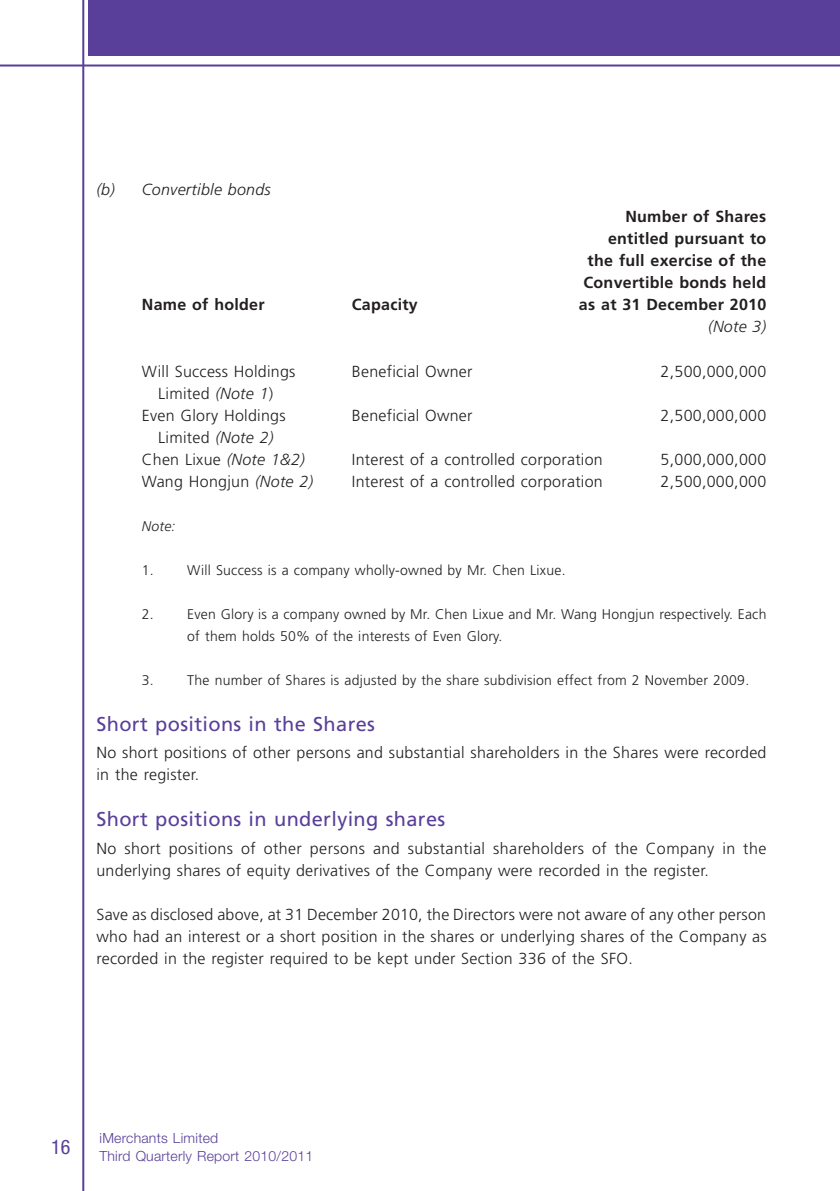
<style>
.page{position:relative;width:840px;height:1191px;background:#fff}
.page>*{position:absolute;margin:0;border:0;box-sizing:border-box;transform-origin:0 0}
.t1{font:20px "Frutiger LT Std";letter-spacing:.015em;color:#593f99}
.t2{font:condensed 20px "Helvetica Neue LT Std";color:#593f99}
.t3{font:300 16px/22px "Frutiger LT Std";letter-spacing:.015em;color:#231f20}
.t4{font:700 16px/22px "Frutiger LT Std";letter-spacing:.015em;color:#231f20;text-align:right}
.t5{font:italic 300 16px "Frutiger LT Std";letter-spacing:.015em;color:#231f20}
.t6{font:300 14px/22px "Frutiger LT Std";letter-spacing:.015em;color:#231f20}
.t7{font:300 14px/18px "Helvetica Neue LT Std";letter-spacing:.015em;color:#593f99}
.t8{font:italic 300 14px "Frutiger LT Std";color:#231f20}
.s1{font-style:italic}
</style>
<div class="page">
<div style="left:88px;top:0;width:751px;height:55px;background:#593f99"></div>
<hr style="left:0;top:64px;width:839px;height:2px;background:#593f99">
<hr style="left:82px;top:0;width:2px;height:1191px;background:#593f99">
<hr style="left:839px;top:0;width:1px;height:55px;background:#593f99">
<p class="t5" style="left:96px;top:180px;width:176px">(b) Convertible bonds</p>
<p class="t4" style="left:583px;top:206px;width:184px">Number of Shares entitled pursuant to the full exercise of the<br>Convertible bonds held</p>
<p class="t4" style="left:142px;top:294px;width:124px">Name of holder</p>
<p class="t4" style="left:352px;top:294px;width:67px">Capacity</p>
<p class="t4" style="left:578px;top:294px;width:189px">as at 31 December 2010</p>
<p class="t5" style="left:707px;top:318px;width:59px">(Note 3)</p>
<p class="t3" style="left:142px;top:360px;width:155px">Will Success Holdings</p>
<p class="t3" style="left:352px;top:360px;width:122px">Beneficial Owner</p>
<p class="t3" style="left:660px;top:360px;width:107px">2,500,000,000</p>
<p class="t3" style="left:142px;top:382px;width:145px;text-align:center">Limited <span class="s1">(Note 1</span>)<br>Even Glory Holdings</p>
<p class="t3" style="left:351px;top:404px;width:122px">Beneficial Owner</p>
<p class="t3" style="left:660px;top:404px;width:107px">2,500,000,000</p>
<p class="t3" style="left:142px;top:426px;width:164px;text-indent:16px">Limited <span class="s1">(Note 2)<br></span>Chen Lixue <span class="s1">(Note 1&amp;2)</span></p>
<p class="t3" style="left:351px;top:448px;width:252px">Interest of a controlled corporation</p>
<p class="t3" style="left:660px;top:448px;width:107px">5,000,000,000</p>
<p class="t3" style="left:142px;top:470px;width:173px">Wang Hongjun <span class="s1">(Note 2)</span></p>
<p class="t3" style="left:351px;top:470px;width:252px">Interest of a controlled corporation</p>
<p class="t3" style="left:660px;top:470px;width:107px">2,500,000,000</p>
<p class="t8" style="left:142px;top:518px;width:35px">Note:</p>
<p class="t6" style="left:142px;top:559px;width:425px">1. Will Success is a company wholly-owned by Mr. Chen Lixue.</p>
<p class="t6" style="left:187px;top:603px;width:580px;text-indent:-45px">2. Even Glory is a company owned by Mr. Chen Lixue and Mr. Wang Hongjun respectively. Each of them holds 50% of the interests of Even Glory.</p>
<p class="t6" style="left:142px;top:669px;width:608px">3. The number of Shares is adjusted by the share subdivision effect from 2 November 2009.</p>
<p class="t1" style="left:96px;top:712px;width:280px">Short positions in the Shares</p>
<p class="t3" style="left:96px;top:742px;width:671px">No short positions of other persons and substantial shareholders in the Shares were recorded in the register.</p>
<p class="t1" style="left:96px;top:807px;width:350px">Short positions in underlying shares</p>
<p class="t3" style="left:96px;top:837px;width:671px">No short positions of other persons and substantial shareholders of the Company in the underlying shares of equity derivatives of the Company were recorded in the register.</p>
<p class="t3" style="left:96px;top:903px;width:671px;text-align:justify">Save as disclosed above, at 31 December 2010, the Directors were not aware of any other person who had an interest or a short position in the shares or underlying shares of the Company as recorded in the register required to be kept under Section 336 of the SFO.</p>
<p class="t2" style="left:51px;top:1135px;width:19px">16</p>
<p class="t7" style="left:99px;top:1129px;width:215px">iMerchants Limited<br>Third Quarterly Report 2010/2011</p>
</div>
